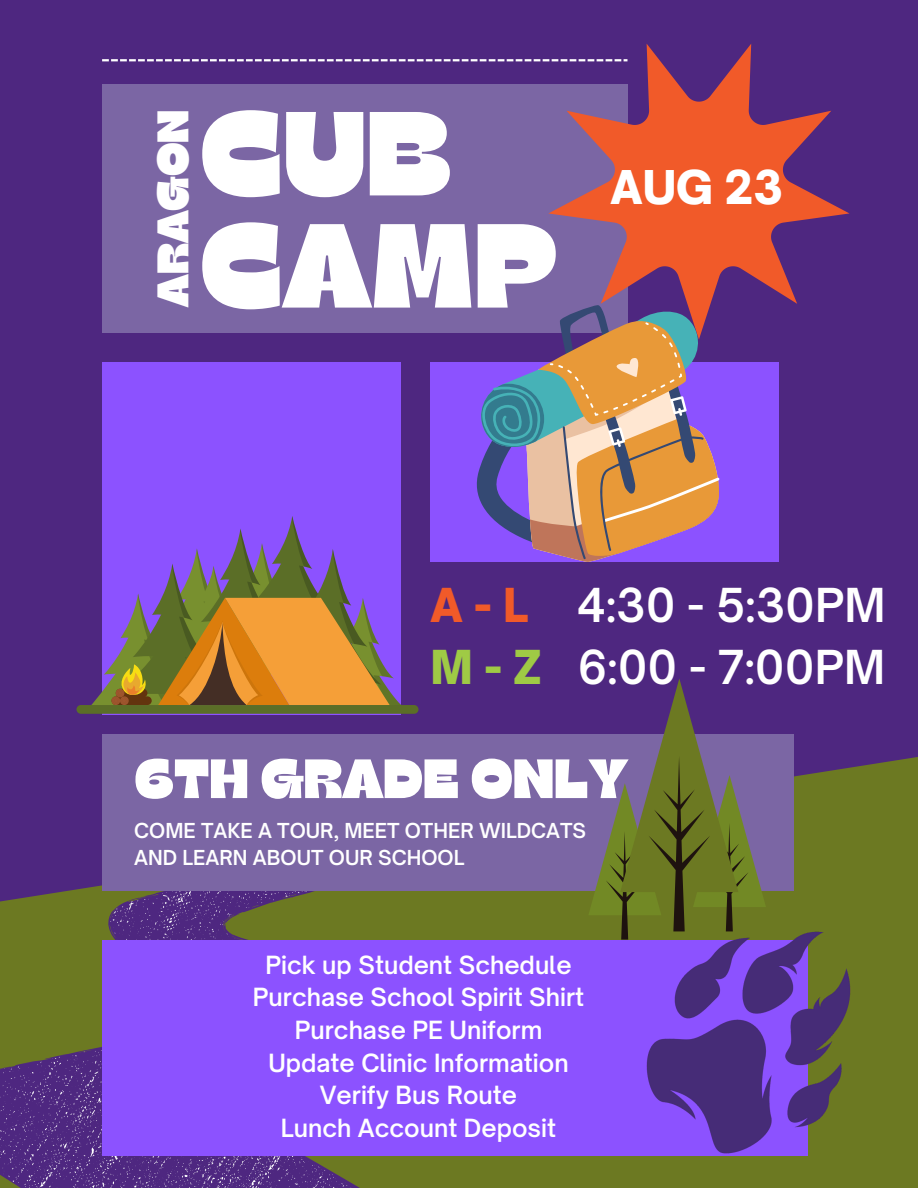
<style>
.page{position:relative;width:918px;height:1188px;background:#4e2780}
.page>*{position:absolute;margin:0;border:0;box-sizing:border-box;transform-origin:0 0}
.t1{font:119.25px "Gulfs Display";color:#fff}
.t2{font:55.2px "Gulfs Display";color:#fff}
.t3{font:600 44.85px "Open Sauce One";color:#fff}
.t4{font:900 44.55px "Open Sauce One";color:#fff}
.t5{font:44.1px "Gulfs Display";color:#fff}
.t6{font:600 24px "Open Sauce One";color:#fff}
.t7{font:600 19.8px/27px "Open Sauce One";color:#fff}
.s1{font-weight:900;color:#f15a29}
.s2{font-weight:900;color:#9fca45}
</style>
<div class="page">
<div style="left:444px;top:739px;width:474px;height:449px;background:#6c7922"></div>
<svg style="left:0;top:885px;width:440px;height:303px;fill:#6c7922"></svg>
<div style="left:102px;top:734px;width:691px;height:156px;background:#7b66a4"></div>
<div style="left:102px;top:940px;width:706px;height:216px;background:#8c52ff"></div>
<div style="left:102px;top:362px;width:298px;height:353px;background:#8c52ff"></div>
<div style="left:102px;top:84px;width:526px;height:249px;background:#7b66a4"></div>
<div style="left:431px;top:362px;width:348px;height:200px;background:#8c52ff"></div>
<svg style="left:91px;top:516px;width:310px;height:189px"></svg>
<div style="left:76px;top:705px;width:342px;height:9px;background:#5b6e27;border-radius:4px"></div>
<svg style="left:588px;top:679px;width:178px;height:261px"></svg>
<svg style="left:548px;top:44px;width:302px;height:261px"></svg>
<svg style="left:476px;top:305px;width:243px;height:257px"></svg>
<svg style="left:102px;top:59px;width:525px;height:2px"></svg>
<img style="left:628px;top:922px;width:234px;height:239px">
<p class="t5" style="left:145px;top:307px;width:199px;rotate:-90deg">ARAGON</p>
<p class="t1" style="left:200px;top:76px;width:253px">CUB</p>
<p class="t1" style="left:200px;top:188px;width:359px">CAMP</p>
<p class="t4" style="left:611px;top:159px;width:174px">AUG 23</p>
<p class="t3" style="left:431px;top:577px;width:457px"><span class="s1">A - L</span> 4:30 - 5:30PM</p>
<p class="t3" style="left:431px;top:639px;width:456px"><span class="s2">M - Z</span> 6:00 - 7:00PM</p>
<p class="t2" style="left:134px;top:743px;width:496px">6TH GRADE ONLY</p>
<p class="t7" style="left:134px;top:817px;width:453px">COME TAKE A TOUR, MEET OTHER WILDCATS<br>AND LEARN ABOUT OUR SCHOOL</p>
<p class="t6" style="left:265px;top:950px;width:308px">Pick up Student Schedule</p>
<p class="t6" style="left:253px;top:982px;width:333px">Purchase School Spirit Shirt</p>
<p class="t6" style="left:295px;top:1015px;width:249px">Purchase PE Uniform</p>
<p class="t6" style="left:268px;top:1048px;width:302px">Update Clinic Information</p>
<p class="t6" style="left:320px;top:1080px;width:199px">Verify Bus Route</p>
<p class="t6" style="left:281px;top:1113px;width:277px">Lunch Account Deposit</p>
</div>
